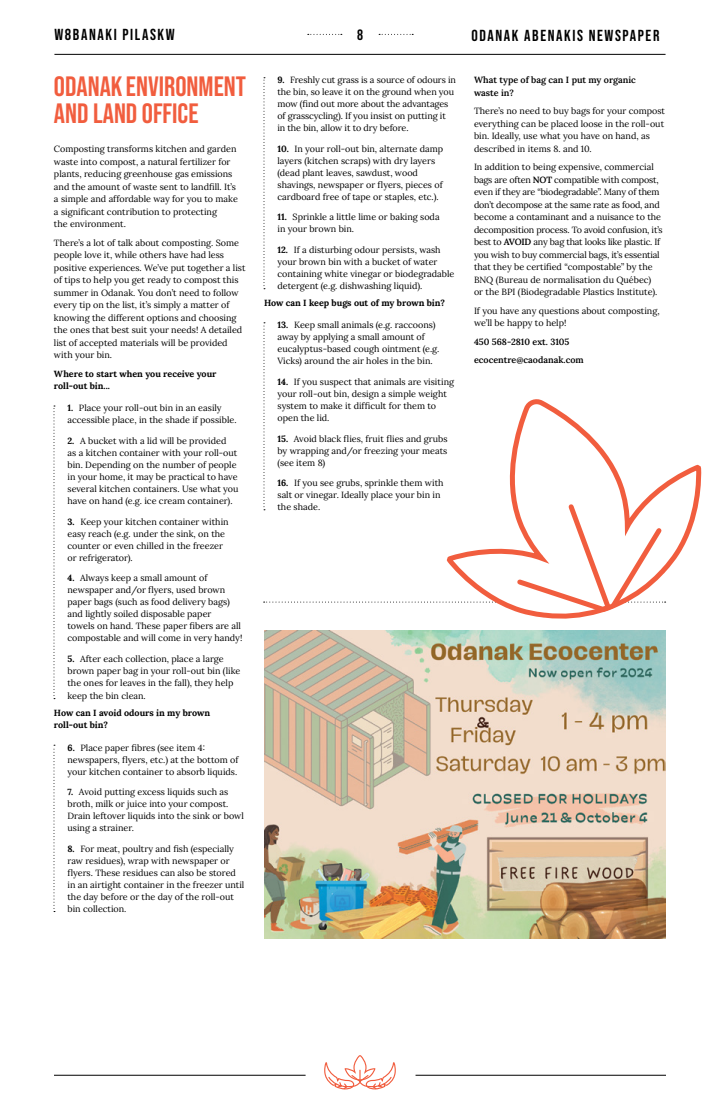
<style>
.page{position:relative;width:720px;height:1116px;background:#fff}
.page>*{position:absolute;margin:0;border:0;box-sizing:border-box;transform-origin:0 0}
.Titres{font:28px/27px "Bebas Neue";color:#f15d3e}
.t1{font:16px "Bebas Neue";letter-spacing:.1em;color:#000}
.t2{font:15px "Bebas Neue";color:#000}
.Texte_courant{font:9px/12px "Lora";color:#000}
.Texte_courant-2{font:9px/12.5px "Lora";letter-spacing:-.02em;color:#000}
.Chapeau{font:700 9px/12.5px "Lora";color:#000}
.Texte_courant-3{font:600 9px/12.5px "Lora";color:#000}
.s1{font-weight:700}
.s2{font-weight:600}
</style>
<div class="page">
<hr style="left:54px;top:1075px;width:252px;height:1px;background:#000">
<hr style="left:416px;top:1075px;width:250px;height:1px;background:#000">
<hr style="left:54px;top:54px;width:612px;height:1px;background:#000">
<svg style="left:308px;top:34px;width:34px;height:1px"></svg>
<svg style="left:379px;top:34px;width:34px;height:1px"></svg>
<svg style="left:324px;top:1055px;width:72px;height:35px"></svg>
<svg style="left:53px;top:406px;width:2px;height:293px"></svg>
<svg style="left:53px;top:745px;width:2px;height:167px"></svg>
<svg style="left:264px;top:77px;width:1px;height:212px"></svg>
<img style="left:264px;top:631px;width:402px;height:307px">
<svg style="left:529px;top:464px;width:173px;height:155px"></svg>
<svg style="left:264px;top:322px;width:402px;height:293px"></svg>
<h2 class="t1" style="left:54px;top:26px;width:122px">W8BANAKI PILASKW</h2>
<h3 class="t2" style="left:357px;top:26px;width:7px">8</h3>
<h2 class="t1" style="left:471px;top:26px;width:190px">ODANAK ABENAKIS NEWSPAPER</h2>
<p class="Titres" style="left:54px;top:72px;width:193px">ODANAK ENVIRONMENT<br>AND LAND OFFICE</p>
<p class="Texte_courant" style="left:54px;top:142px;width:185px;line-height:12.5px">Composting transforms kitchen and garden waste into compost, a natural fertilizer for plants, reducing greenhouse gas emissions and the amount of waste sent to landfill. It’s a simple and affordable way for you to make a significant contribution to protecting<br>the environment.</p>
<p class="Texte_courant" style="left:54px;top:236px;width:193px;line-height:12.5px">There’s a lot of talk about composting. Some people love it, while others have had less positive experiences. We’ve put together a list of tips to help you get ready to compost this summer in Odanak. You don’t need to follow every tip on the list, it’s simply a matter of knowing the different options and choosing the ones that best suit your needs! A detailed list of accepted materials will be provided with your bin.</p>
<p class="Chapeau" style="left:54px;top:366px;width:164px">Where to start when you receive your roll-out bin...</p>
<p class="Texte_courant" style="left:67px;top:402px;width:171px"><span class="s1">1.</span> Place your roll-out bin in an easily accessible place, in the shade if possible.</p>
<p class="Texte_courant" style="left:67px;top:434px;width:173px"><span class="s1">2.</span> A bucket with a lid will be provided<br>as a kitchen container with your roll-out bin. Depending on the number of people in your home, it may be practical to have several kitchen containers. Use what you have on hand (e.g. ice cream container).</p>
<p class="Texte_courant" style="left:67px;top:515px;width:163px"><span class="s1">3.</span> Keep your kitchen container within easy reach (e.g. under the sink, on the counter or even chilled in the freezer or refrigerator).</p>
<p class="Texte_courant" style="left:67px;top:572px;width:176px"><span class="s1">4.</span> Always keep a small amount of newspaper and/or flyers, used brown paper bags (such as food delivery bags) and lightly soiled disposable paper<br>towels on hand. These paper fibers are all compostable and will come in very handy!</p>
<p class="Texte_courant" style="left:67px;top:652px;width:174px"><span class="s1">5.</span> After each collection, place a large brown paper bag in your roll-out bin (like the ones for leaves in the fall), they help</p>
<p class="Texte_courant" style="left:67px;top:689px;width:80px">keep the bin clean.</p>
<p class="Chapeau" style="left:54px;top:705px;width:158px">How can I avoid odours in my brown roll-out bin?</p>
<p class="Texte_courant" style="left:67px;top:741px;width:173px"><span class="s1">6.</span> Place paper fibres (see item 4: newspapers, flyers, etc.) at the bottom of your kitchen container to absorb liquids.</p>
<p class="Texte_courant" style="left:67px;top:786px;width:178px"><span class="s1">7.</span> Avoid putting excess liquids such as broth, milk or juice into your compost.<br>Drain leftover liquids into the sink or bowl using a strainer.</p>
<p class="Texte_courant" style="left:67px;top:842px;width:178px"><span class="s1">8.</span> For meat, poultry and fish (especially raw residues), wrap with newspaper or flyers. These residues can also be stored in an airtight container in the freezer until the day before or the day of the roll-out bin collection.</p>
<p class="Texte_courant" style="left:278px;top:73px;width:180px"><span class="s1">9.</span> Freshly cut grass is a source of odours in the bin, so leave it on the ground when you mow (find out more about the advantages of grasscycling). If you insist on putting it in the bin, allow it to dry before.</p>
<p class="Texte_courant" style="left:278px;top:142px;width:167px"><span class="s1">10.</span> In your roll-out bin, alternate damp layers (kitchen scraps) with dry layers (dead plant leaves, sawdust, wood shavings, newspaper or flyers, pieces of cardboard free of tape or staples, etc.).</p>
<p class="Texte_courant" style="left:278px;top:211px;width:164px"><span class="s1">11.</span> Sprinkle a little lime or baking soda in your brown bin.</p>
<p class="Texte_courant" style="left:278px;top:243px;width:179px"><span class="s1">12.</span> If a disturbing odour persists, wash your brown bin with a bucket of water containing white vinegar or biodegradable detergent (e.g. dishwashing liquid).</p>
<p class="Chapeau" style="left:264px;top:296px;width:182px">How can I keep bugs out of my brown bin?</p>
<p class="Texte_courant" style="left:278px;top:318px;width:163px"><span class="s1">13.</span> Keep small animals (e.g. raccoons) away by applying a small amount of eucalyptus-based cough ointment (e.g.<br>Vicks) around the air holes in the bin.</p>
<p class="Texte_courant" style="left:278px;top:375px;width:178px"><span class="s1">14.</span> If you suspect that animals are visiting your roll-out bin, design a simple weight system to make it difficult for them to open the lid.</p>
<p class="Texte_courant" style="left:278px;top:432px;width:172px;text-align:justify"><span class="s1">15.</span> Avoid black flies, fruit flies and grubs by wrapping and/or freezing your meats (see item 8)</p>
<p class="Texte_courant" style="left:278px;top:476px;width:168px"><span class="s1">16.</span> If you see grubs, sprinkle them with salt or vinegar. Ideally place your bin in the shade.</p>
<p class="Texte_courant-3" style="left:474px;top:73px;width:163px">What type of bag can I put my organic waste in?</p>
<p class="Texte_courant" style="left:474px;top:104px;width:193px;line-height:12.5px">There’s no need to buy bags for your compost everything can be placed loose in the roll-out bin. Ideally, use what you have on hand, as described in items 8. and 10.</p>
<p class="Texte_courant-2" style="left:474px;top:160px;width:190px">In addition to being expensive, commercial bags are often <span class="s2">NOT</span> compatible with compost, even if they are “biodegradable”. Many of them don’t decompose at the same rate as food, and become a contaminant and a nuisance to the decomposition process. To avoid confusion, it’s best to <span class="s2">AVOID</span> any bag that looks like plastic. If you wish to buy commercial bags, it’s essential that they be certified “compostable” by the BNQ (Bureau de normalisation du Québec)<br>or the BPI (Biodegradable Plastics Institute).</p>
<p class="Texte_courant" style="left:474px;top:304px;width:187px;line-height:12.5px">If you have any questions about composting, we’ll be happy to help!</p>
<p class="Texte_courant-3" style="left:474px;top:335px;width:97px">450 568-2810 ext. 3105</p>
<p class="Texte_courant-3" style="left:474px;top:353px;width:111px">ecocentre@caodanak.com</p>
</div>
